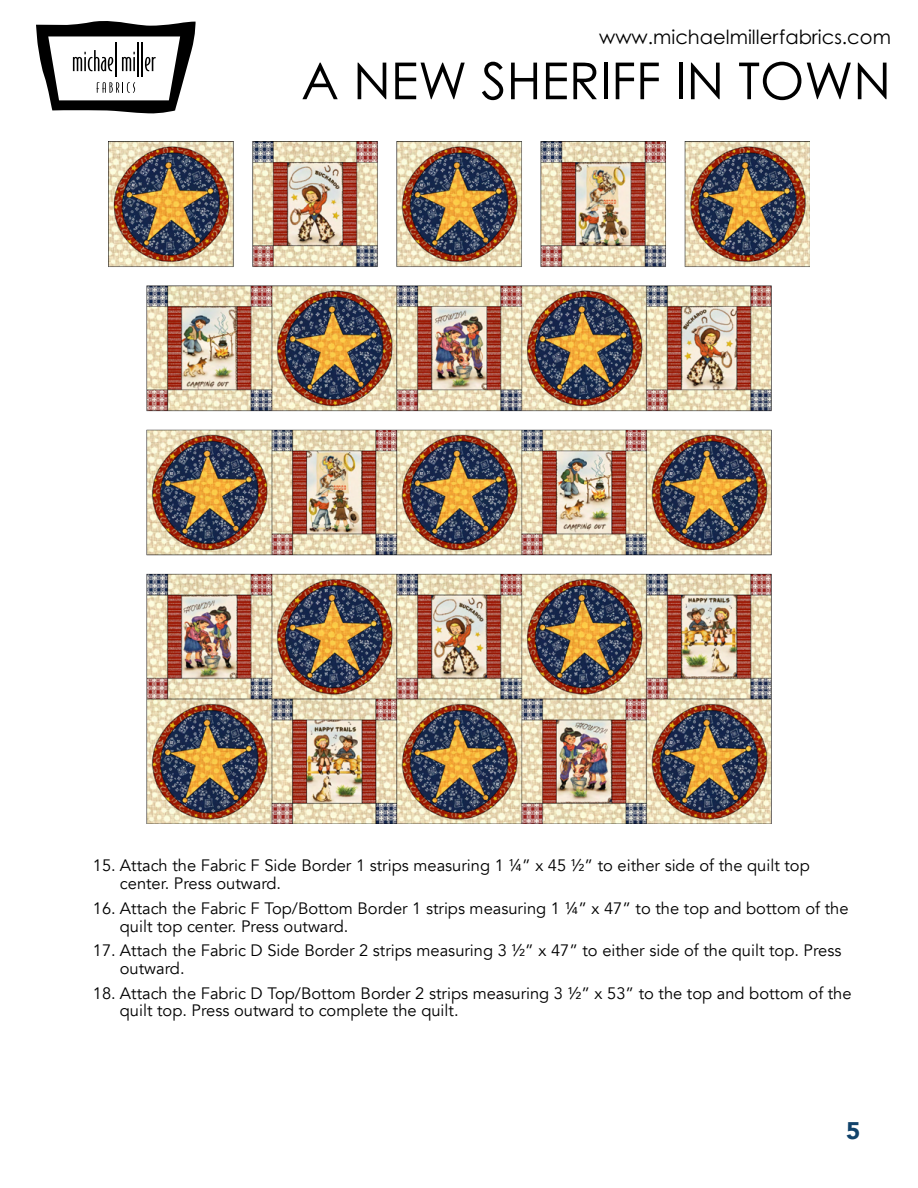
<style>
.page{position:relative;width:918px;height:1188px;background:#fff}
.page>*{position:absolute;margin:0;border:0;box-sizing:border-box;transform-origin:0 0}
.t1{font:51px "Century Gothic Pro";color:#000}
.t2{font:900 24px "Avenir";color:#11436b}
.t3{font:19.5px "Century Gothic Pro";color:#000}
.t4{font:16.5px/17.9px "Avenir";color:#000}
</style>
<div class="page">
<svg style="left:36px;top:21px;width:160px;height:93px"></svg>
<img style="left:108px;top:142px;width:702px;height:682px">
<p class="t3" style="left:599px;top:25px;width:293px">www.michaelmillerfabrics.com</p>
<h1 class="t1" style="left:301px;top:50px;width:591px">A NEW SHERIFF IN TOWN</h1>
<p class="t4" style="left:120px;top:857px;width:691px;text-indent:-27px">15. Attach the Fabric F Side Border 1 strips measuring 1 ¼” x 45 ½” to either side of the quilt top center. Press outward.</p>
<p class="t4" style="left:120px;top:900px;width:730px;text-indent:-27px">16. Attach the Fabric F Top/Bottom Border 1 strips measuring 1 ¼” x 47” to the top and bottom of the quilt top center. Press outward.</p>
<p class="t4" style="left:120px;top:942px;width:723px;text-indent:-27px">17. Attach the Fabric D Side Border 2 strips measuring 3 ½” x 47” to either side of the quilt top. Press outward.</p>
<p class="t4" style="left:120px;top:984px;width:733px;text-indent:-27px">18. Attach the Fabric D Top/Bottom Border 2 strips measuring 3 ½” x 53” to the top and bottom of the quilt top. Press outward to complete the quilt.</p>
<h2 class="t2" style="left:846px;top:1110px;width:16px">5</h2>
</div>
